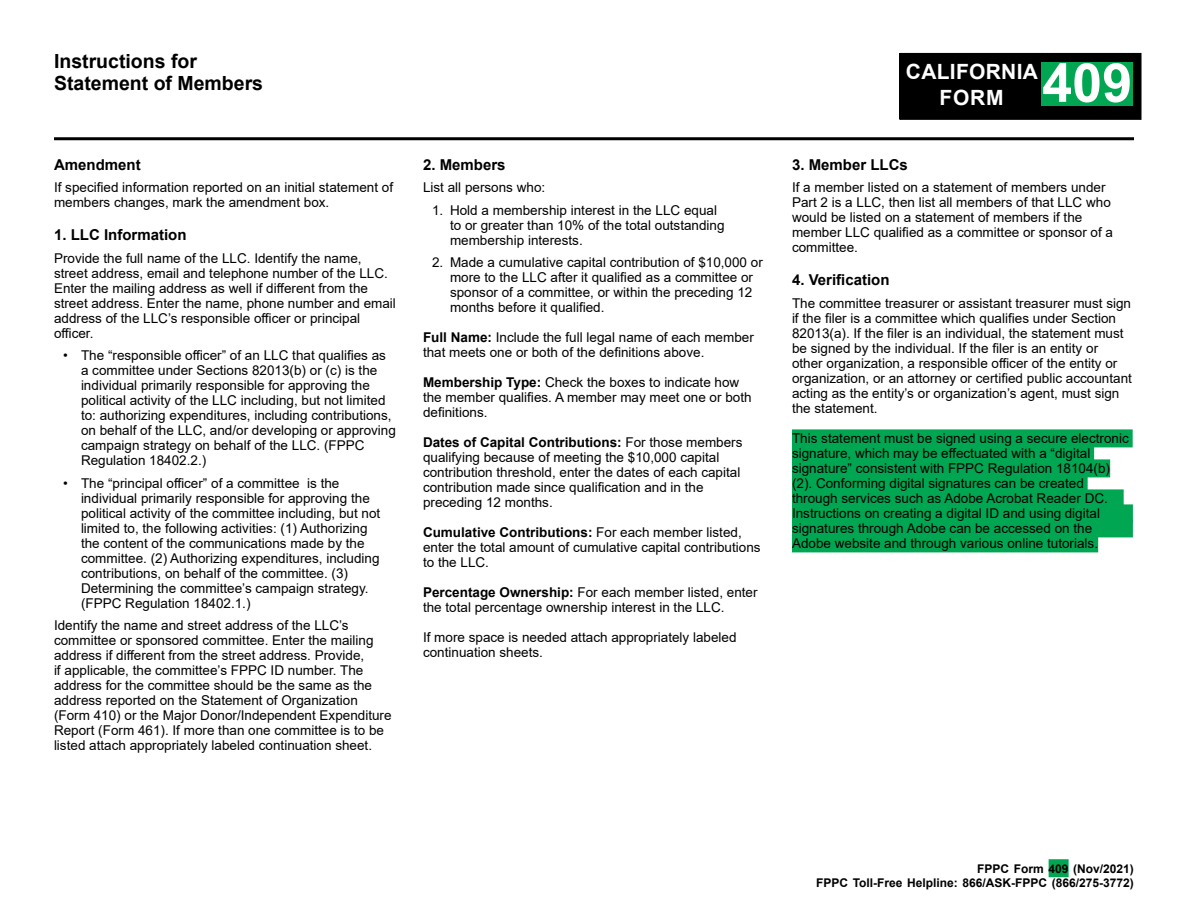
<style>
.page{position:relative;width:1188px;height:918px;background:#fff}
.page>*{position:absolute;margin:0;border:0;box-sizing:border-box;transform-origin:0 0}
.t1{font:700 54px "Arial";color:#fff}
.t2{font:700 21px/25.2px "Arial";letter-spacing:.015em;color:#fff;text-align:center}
.t3{font:700 19.5px/21.8px "Arial";color:#000}
.t4{font:700 15px "Arial";color:#000}
.t5{font:13.5px/15px "Arial";color:#000}
.t6{font:700 12px/14.4px "Arial";color:#000;text-align:right}
.s1{font-weight:700}
</style>
<div class="page">
<div style="left:1049px;top:859px;width:20px;height:18px;background:#00a651"></div>
<hr style="left:54px;top:137px;width:1080px;height:3px;background:#000">
<div style="left:792px;top:534px;width:306px;height:18px;background:#00a651"></div>
<div style="left:792px;top:429px;width:341px;height:18px;background:#00a651"></div>
<div style="left:792px;top:444px;width:302px;height:18px;background:#00a651"></div>
<div style="left:792px;top:459px;width:318px;height:18px;background:#00a651"></div>
<div style="left:792px;top:474px;width:296px;height:18px;background:#00a651"></div>
<div style="left:792px;top:489px;width:332px;height:18px;background:#00a651"></div>
<div style="left:792px;top:504px;width:341px;height:18px;background:#00a651"></div>
<div style="left:792px;top:519px;width:341px;height:18px;background:#00a651"></div>
<div style="left:900px;top:53px;width:241px;height:66px;background:#000"></div>
<div style="left:900px;top:53px;width:241px;height:67px;border:1px solid #000"></div>
<div style="left:1041px;top:63px;width:92px;height:43px;background:#00a651"></div>
<h2 class="t3" style="left:54px;top:51px;width:211px">Instructions for<br>Statement of Members</h2>
<h1 class="t1" style="left:1042px;top:45px;width:92px">409</h1>
<h2 class="t2" style="left:906px;top:60px;width:134px">CALIFORNIA<br>FORM</h2>
<h3 class="t4" style="left:54px;top:154px;width:88px">Amendment</h3>
<p class="t5" style="left:54px;top:180px;width:341px">If specified information reported on an initial statement of members changes, mark the amendment box.</p>
<h3 class="t4" style="left:54px;top:225px;width:134px">1. LLC Information</h3>
<p class="t5" style="left:54px;top:251px;width:343px">Provide the full name of the LLC. Identify the name, street address, email and telephone number of the LLC.<br>Enter the mailing address as well if different from the street address. Enter the name, phone number and email address of the LLC’s responsible officer or principal officer.</p>
<p class="t5" style="left:81px;top:348px;width:316px;text-indent:-18px">• The “responsible officer” of an LLC that qualifies as a committee under Sections 82013(b) or (c) is the individual primarily responsible for approving the political activity of the LLC including, but not limited to: authorizing expenditures, including contributions, on behalf of the LLC, and/or developing or approving campaign strategy on behalf of the LLC. (FPPC Regulation 18402.2.)</p>
<p class="t5" style="left:81px;top:476px;width:301px;text-indent:-18px">• The “principal officer” of a committee is the individual primarily responsible for approving the political activity of the committee including, but not limited to, the following activities: (1) Authorizing the content of the communications made by the committee. (2) Authorizing expenditures, including contributions, on behalf of the committee. (3)<br>Determining the committee’s campaign strategy. (FPPC Regulation 18402.1.)</p>
<p class="t5" style="left:54px;top:618px;width:339px">Identify the name and street address of the LLC’s committee or sponsored committee. Enter the mailing address if different from the street address. Provide,<br>if applicable, the committee’s FPPC ID number. The address for the committee should be the same as the address reported on the Statement of Organization (Form 410) or the Major Donor/Independent Expenditure Report (Form 461). If more than one committee is to be listed attach appropriately labeled continuation sheet.</p>
<h3 class="t4" style="left:423px;top:154px;width:84px">2. Members</h3>
<p class="t5" style="left:423px;top:180px;width:124px">List all persons who:</p>
<p class="t5" style="left:450px;top:203px;width:276px;text-indent:-18px">1. Hold a membership interest in the LLC equal to or greater than 10% of the total outstanding membership interests.</p>
<p class="t5" style="left:450px;top:255px;width:314px;text-indent:-18px">2. Made a cumulative capital contribution of $10,000 or more to the LLC after it qualified as a committee or sponsor of a committee, or within the preceding 12 months before it qualified.</p>
<p class="t5" style="left:423px;top:330px;width:332px"><span class="s1">Full Name:</span> Include the full legal name of each member that meets one or both of the definitions above.</p>
<p class="t5" style="left:423px;top:375px;width:330px"><span class="s1">Membership Type:</span> Check the boxes to indicate how the member qualifies. A member may meet one or both definitions.</p>
<p class="t5" style="left:423px;top:435px;width:321px"><span class="s1">Dates of Capital Contributions:</span> For those members qualifying because of meeting the $10,000 capital contribution threshold, enter the dates of each capital contribution made since qualification and in the preceding 12 months.</p>
<p class="t5" style="left:423px;top:525px;width:339px"><span class="s1">Cumulative Contributions:</span> For each member listed, enter the total amount of cumulative capital contributions to the LLC.</p>
<p class="t5" style="left:423px;top:585px;width:336px"><span class="s1">Percentage Ownership:</span> For each member listed, enter the total percentage ownership interest in the LLC.</p>
<p class="t5" style="left:423px;top:630px;width:315px">If more space is needed attach appropriately labeled continuation sheets.</p>
<p class="t4" style="left:792px;top:154px;width:117px">3. Member LLCs</p>
<p class="t5" style="left:792px;top:180px;width:323px">If a member listed on a statement of members under Part 2 is a LLC, then list all members of that LLC who would be listed on a statement of members if the member LLC qualified as a committee or sponsor of a committee.</p>
<p class="t4" style="left:792px;top:270px;width:99px">4. Verification</p>
<p class="t5" style="left:792px;top:296px;width:341px">The committee treasurer or assistant treasurer must sign if the filer is a committee which qualifies under Section 82013(a). If the filer is an individual, the statement must be signed by the individual. If the filer is an entity or other organization, a responsible officer of the entity or organization, or an attorney or certified public accountant acting as the entity’s or organization’s agent, must sign the statement.</p>
<p class="t5" style="left:792px;top:431px;width:338px">This statement must be signed using a secure electronic signature, which may be effectuated with a “digital signature” consistent with FPPC Regulation 18104(b) (2). Conforming digital signatures can be created through services such as Adobe Acrobat Reader DC.<br>Instructions on creating a digital ID and using digital signatures through Adobe can be accessed on the Adobe website and through various online tutorials.</p>
<p class="t6" style="left:816px;top:861px;width:319px">FPPC Form 409 (Nov/2021)<br>FPPC Toll-Free Helpline: 866/ASK-FPPC (866/275-3772)</p>
</div>
